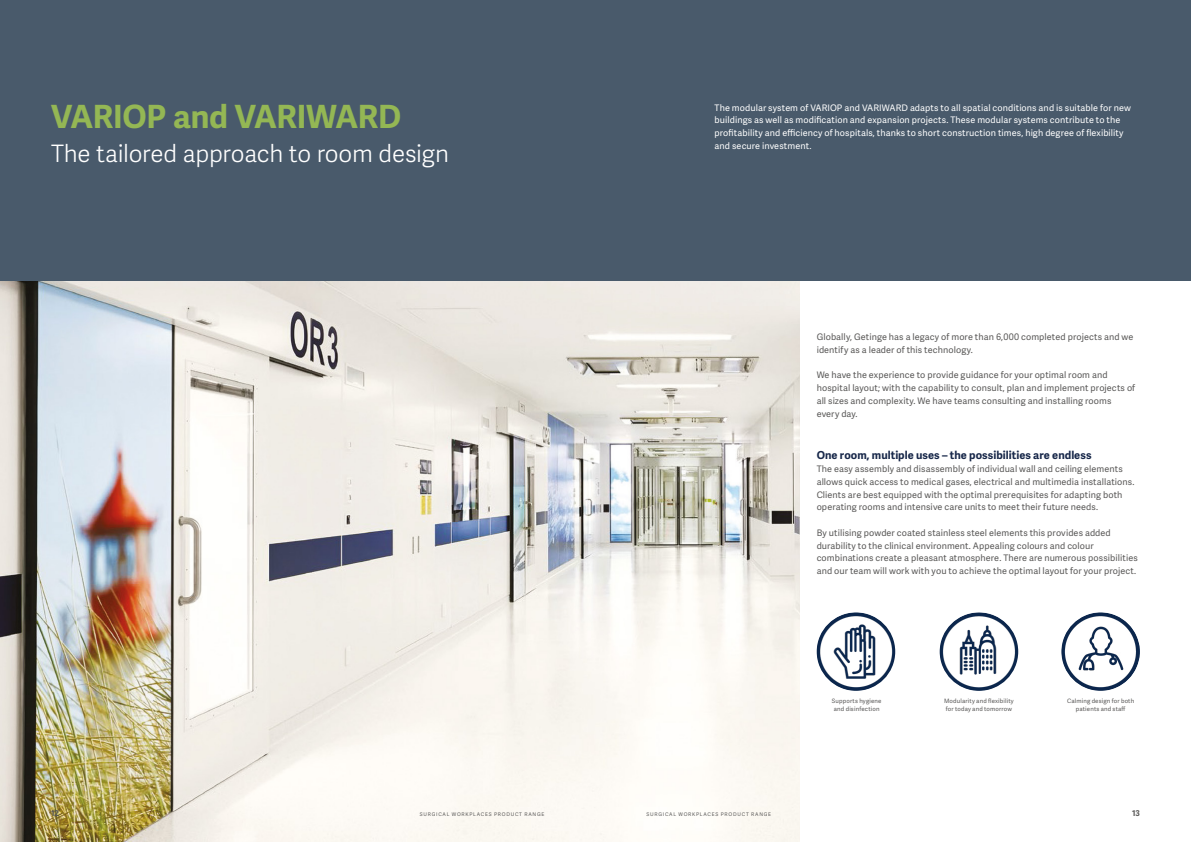
<style>
.page{position:relative;width:1191px;height:842px;background:#fff}
.page>*{position:absolute;margin:0;border:0;box-sizing:border-box;transform-origin:0 0}
.t1{font:700 32px "Adelle Sans";letter-spacing:-.01em;color:#94b754}
.t2{font:300 24px "Adelle Sans";letter-spacing:-.01em;color:#fff}
.t3{font:700 11px "Adelle Sans";letter-spacing:.005em;color:#18284a}
.t4{font:9px/12.8px "Adelle Sans";letter-spacing:.01em;color:#595857}
.t5{font:9px/12.8px "Adelle Sans";letter-spacing:.01em;color:#fff}
.t6{font:700 8px "Adelle Sans";color:#595857}
.t7{font:6px/7.2px "Adelle Sans";letter-spacing:.025em;color:#595857;text-align:center}
.t8{font:5px "Adelle Sans";letter-spacing:.15em;color:#595857}
</style>
<div class="page">
<img style="left:0;top:281px;width:799px;height:561px">
<div style="left:0;top:0;width:1191px;height:281px;background:#495a6b"></div>
<img style="left:816px;top:612px;width:79px;height:79px;border-radius:39px">
<img style="left:939px;top:612px;width:79px;height:79px;border-radius:39px">
<img style="left:1061px;top:612px;width:79px;height:79px;border-radius:39px">
<h1 class="t1" style="left:51px;top:97px;width:352px">VARIOP and VARIWARD</h1>
<h2 class="t2" style="left:51px;top:139px;width:399px">The tailored approach to room design</h2>
<p class="t5" style="left:714px;top:101px;width:418px">The modular system of VARIOP and VARIWARD adapts to all spatial conditions and is suitable for new buildings as well as modification and expansion projects. These modular systems contribute to the profitability and efficiency of hospitals, thanks to short construction times, high degree of flexibility and secure investment.</p>
<p class="t4" style="left:816px;top:331px;width:318px">Globally, Getinge has a legacy of more than 6,000 completed projects and we identify as a leader of this technology.</p>
<p class="t4" style="left:816px;top:369px;width:320px">We have the experience to provide guidance for your optimal room and hospital layout; with the capability to consult, plan and implement projects of all sizes and complexity. We have teams consulting and installing rooms every day.</p>
<p class="t3" style="left:816px;top:449px;width:276px">One room, multiple uses – the possibilities are endless</p>
<p class="t4" style="left:816px;top:463px;width:319px">The easy assembly and disassembly of individual wall and ceiling elements allows quick access to medical gases, electrical and multimedia installations.<br>Clients are best equipped with the optimal prerequisites for adapting both operating rooms and intensive care units to meet their future needs.</p>
<p class="t4" style="left:816px;top:526px;width:323px">By utilising powder coated stainless steel elements this provides added durability to the clinical environment. Appealing colours and colour combinations create a pleasant atmosphere. There are numerous possibilities and our team will work with you to achieve the optimal layout for your project.</p>
<p class="t7" style="left:832px;top:698px;width:51px">Supports hygiene and disinfection</p>
<p class="t7" style="left:944px;top:698px;width:71px;text-align:left">Modularity and flexibility for today and tomorrow</p>
<p class="t7" style="left:1067px;top:698px;width:69px">Calming design for both patients and staff</p>
<p class="t6" style="left:51px;top:809px;width:9px">12</p>
<p class="t8" style="left:420px;top:812px;width:126px">SURGICAL WORKPLACES PRODUCT RANGE</p>
<p class="t8" style="left:646px;top:812px;width:126px">SURGICAL WORKPLACES PRODUCT RANGE</p>
<p class="t6" style="left:1132px;top:809px;width:9px">13</p>
</div>
